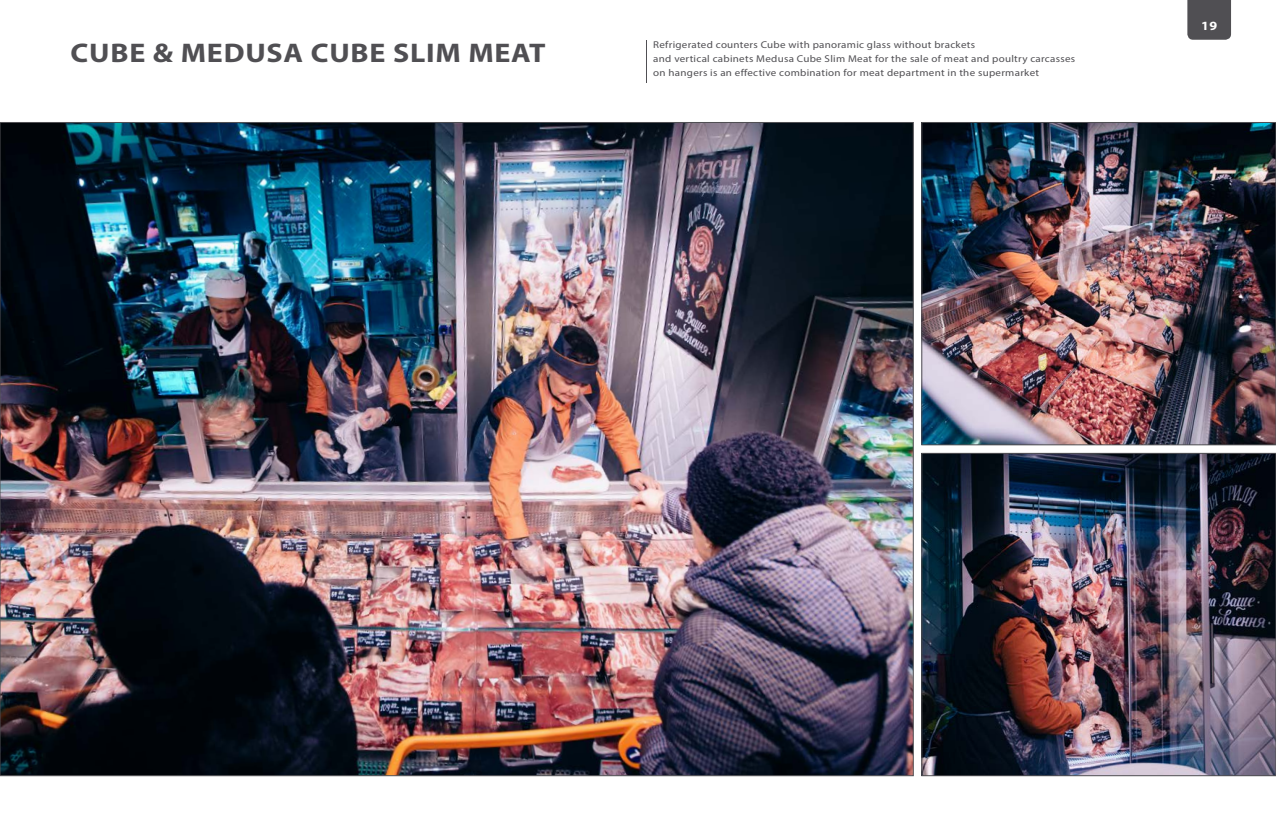
<style>
.page{position:relative;width:1276px;height:823px;background:#fff}
.page>*{position:absolute;margin:0;border:0;box-sizing:border-box;transform-origin:0 0}
.t1{font:700 27px "Myriad Pro";letter-spacing:.025em;color:#504f53;scale:1.11 1}
.t2{font:700 12.6px "Myriad Pro";color:#fff;scale:1.11 1}
.t3{font:9.9px/14px "Myriad Pro";letter-spacing:.025em;color:#504f53;scale:1.11 1}
</style>
<div class="page">
<div style="left:1187px;top:0;width:44px;height:40px;background:#504f53"></div>
<img style="left:2px;top:124px;width:909px;height:649px">
<img style="left:923px;top:455px;width:351px;height:318px">
<div style="left:921px;top:453px;width:355px;height:322px;border:1px solid #504f53"></div>
<img style="left:923px;top:124px;width:351px;height:319px">
<div style="left:921px;top:122px;width:355px;height:323px;border:1px solid #504f53"></div>
<hr style="left:646px;top:40px;width:1px;height:42px;background:#504f53">
<h1 class="t1" style="left:71px;top:35px;width:429px">CUBE &amp; MEDUSA CUBE SLIM MEAT</h1>
<p class="t3" style="left:653px;top:37px;width:381px">Refrigerated counters Cube with panoramic glass without brackets<br>and vertical cabinets Medusa Cube Slim Meat for the sale of meat and poultry carcasses on hangers is an effective combination for meat department in the supermarket</p>
<p class="t2" style="left:1201px;top:18px;width:16px">19</p>
</div>
